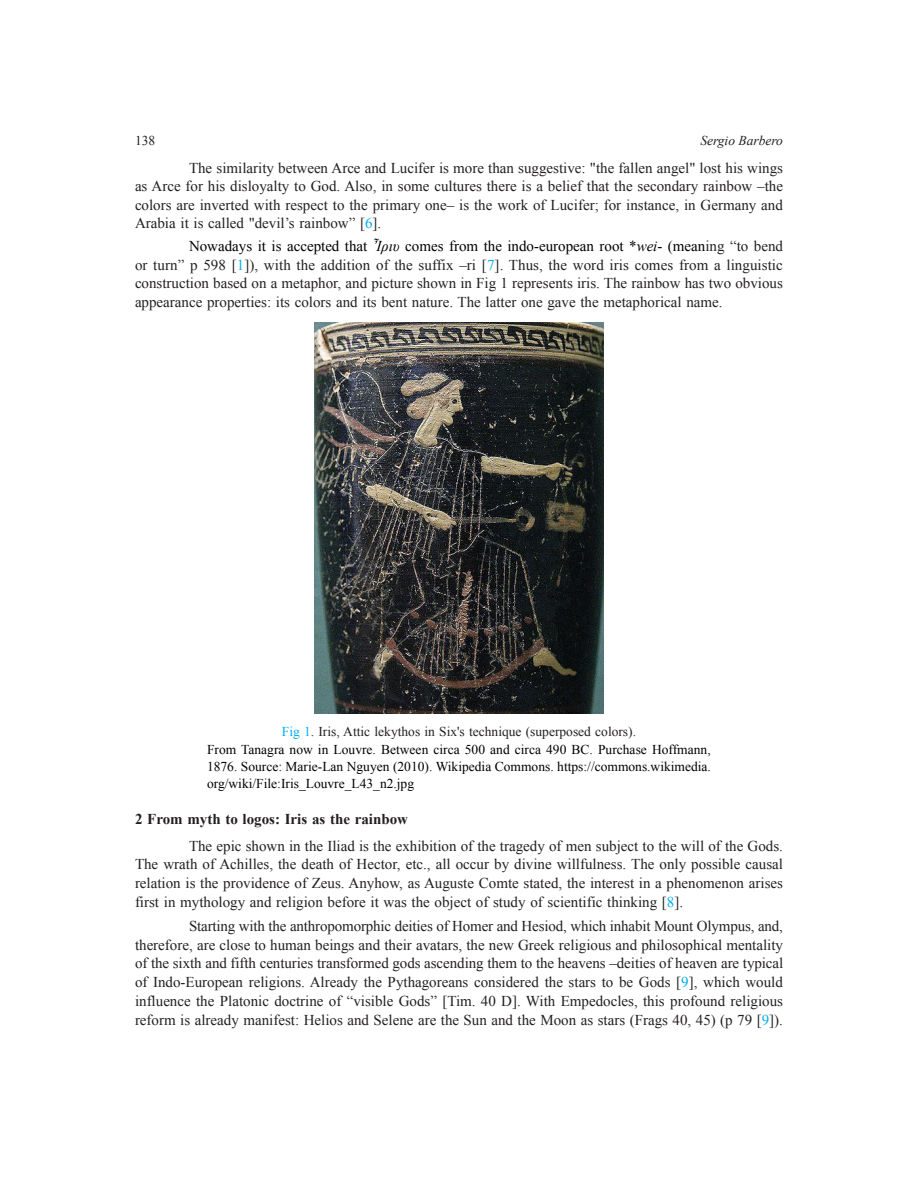
<style>
.page{position:relative;width:918px;height:1188px;background:#fff}
.page>*{position:absolute;margin:0;border:0;box-sizing:border-box;transform-origin:0 0}
.B_label{font:15px/18.9px "Times New Roman";color:#231f20;text-align:justify}
.B_label-2{font:700 15px "Times New Roman";color:#231f20}
.B_label-3{font:13.5px/17.2px "Times New Roman";color:#000;text-align:justify}
.B_label-4{font:13.5px "Times New Roman";color:#231f20}
.t1{font:italic 13.5px "Times New Roman";color:#231f20}
.s1{color:#00aeef}
.s2{color:#000}
.s3{font-style:italic;color:#000}
</style>
<div class="page">
<img style="left:315px;top:323px;width:288px;height:390px">
<p class="B_label-4" style="left:135px;top:132px;width:22px">138</p>
<p class="t1" style="left:700px;top:132px;width:84px">Sergio Barbero</p>
<p class="B_label" style="left:135px;top:159px;width:650px;line-height:18.5px;text-indent:54px">The similarity between Arce and Lucifer is more than suggestive: "the fallen angel" lost his wings as Arce for his disloyalty to God. Also, in some cultures there is a belief that the secondary rainbow –the colors are inverted with respect to the primary one– is the work of Lucifer; for instance, in Germany and Arabia it is called "devil’s rainbow” [<span class="s1">6</span>].</p>
<p class="B_label" style="left:135px;top:237px;width:650px;line-height:18.5px;text-indent:54px"><span class="s2">Nowadays it is accepted that</span> <span class="s3">Ἶριυ</span> <span class="s2">comes from the indo-european root *</span><span class="s3">wei</span><span class="s2">- (mean</span>ing “to bend or turn” p 598 [<span class="s1">1</span>]), with the addition of the suffix –ri [<span class="s1">7</span>]. Thus, the word iris comes from a linguistic construction based on a metaphor, and picture shown in Fig 1 represents iris. The rainbow has two obvious appearance properties: its colors and its bent nature. The latter one gave the metaphorical name.</p>
<p class="B_label-4" style="left:282px;top:723px;width:356px"><span class="s1">Fig 1</span>. Iris, Attic lekythos in Six's technique (superposed colors).</p>
<p class="B_label-3" style="left:207px;top:740px;width:506px">From Tanagra now in Louvre. Between circa 500 and circa 490 BC. Purchase Hoffmann, 1876. Source: Marie-Lan Nguyen (2010). Wikipedia Commons. https://commons.wikimedia. org/wiki/File:Iris_Louvre_L43_n2.jpg</p>
<p class="B_label-2" style="left:135px;top:808px;width:275px">2 From myth to logos: Iris as the rainbow</p>
<p class="B_label" style="left:135px;top:836px;width:650px;text-indent:54px">The epic shown in the Iliad is the exhibition of the tragedy of men subject to the will of the Gods.<br>The wrath of Achilles, the death of Hector, etc., all occur by divine willfulness. The only possible causal relation is the providence of Zeus. Anyhow, as Auguste Comte stated, the interest in a phenomenon arises first in mythology and religion before it was the object of study of scientific thinking [<span class="s1">8</span>].</p>
<p class="B_label" style="left:135px;top:916px;width:650px;text-indent:54px">Starting with the anthropomorphic deities of Homer and Hesiod, which inhabit Mount Olympus, and, therefore, are close to human beings and their avatars, the new Greek religious and philosophical mentality of the sixth and fifth centuries transformed gods ascending them to the heavens –deities of heaven are typical of Indo-European religions. Already the Pythagoreans considered the stars to be Gods [<span class="s1">9</span>], which would influence the Platonic doctrine of “visible Gods” [Tim. 40 D]. With Empedocles, this profound religious reform is already manifest: Helios and Selene are the Sun and the Moon as stars (Frags 40, 45) (p 79 [<span class="s1">9</span>]).</p>
</div>
